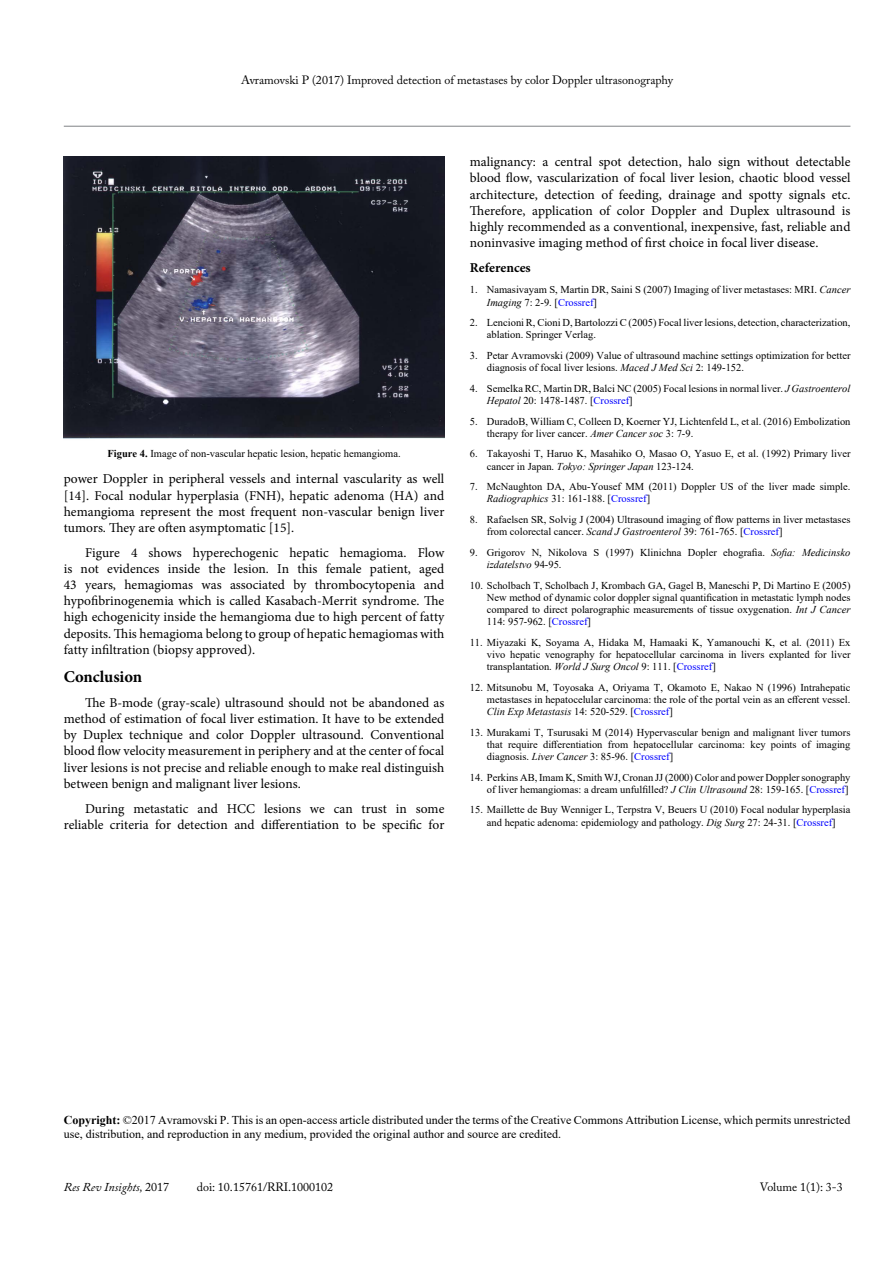
<style>
.page{position:relative;width:893px;height:1263px;background:#fff}
.page>*{position:absolute;margin:0;border:0;box-sizing:border-box;transform-origin:0 0}
.t1{font:700 16.5px "Minion Pro";letter-spacing:-.01em;color:#000}
.t2{font:13.5px/16.2px "Minion Pro";color:#000;text-align:justify}
.t3{font:700 13.5px "Minion Pro";color:#000}
.t4{font:12px/14.4px "Times New Roman";color:#000}
.t5{font:12px "Adobe Caslon Pro";color:#000}
.t6{font:italic 12px "Adobe Caslon Pro";color:#000}
.t7{font:10.5px/12.1px "Times New Roman";color:#000}
.s1{font-weight:700}
.s2{font-style:italic}
.s3{color:#00f}
.s4{font-style:normal}
</style>
<div class="page">
<hr style="left:64px;top:126px;width:786px;height:1px;background:#808285">
<img style="left:64px;top:156px;width:380px;height:283px">
<p class="t5" style="left:241px;top:73px;width:433px">Avramovski P (2017) Improved detection of metastases by color Doppler ultrasonography</p>
<p class="t7" style="left:108px;top:447px;width:295px"><span class="s1">Figure 4.</span> Image of non-vascular hepatic lesion, hepatic hemangioma.</p>
<p class="t2" style="left:64px;top:471px;width:382px">power Doppler in peripheral vessels and internal vascularity as well [14]. Focal nodular hyperplasia (FNH), hepatic adenoma (HA) and hemangioma represent the most frequent non-vascular benign liver tumors. They are often asymptomatic [15].</p>
<p class="t2" style="left:64px;top:544px;width:382px;text-indent:21px">Figure 4 shows hyperechogenic hepatic hemagioma. Flow is not evidences inside the lesion. In this female patient, aged 43 years, hemagiomas was associated by thrombocytopenia and hypofibrinogenemia which is called Kasabach-Merrit syndrome. The high echogenicity inside the hemangioma due to high percent of fatty deposits. This hemagioma belong to group of hepatic hemagiomas with fatty infiltration (biopsy approved).</p>
<h1 class="t1" style="left:64px;top:665px;width:80px">Conclusion</h1>
<p class="t2" style="left:64px;top:694px;width:382px;text-indent:21px">The B-mode (gray-scale) ultrasound should not be abandoned as method of estimation of focal liver estimation. It have to be extended by Duplex technique and color Doppler ultrasound. Conventional blood flow velocity measurement in periphery and at the center of focal liver lesions is not precise and reliable enough to make real distinguish between benign and malignant liver lesions.</p>
<p class="t2" style="left:64px;top:800px;width:382px;text-align:right">During metastatic and HCC lesions we can trust in some reliable criteria for detection and differentiation to be specific for</p>
<p class="t2" style="left:470px;top:154px;width:382px">malignancy: a central spot detection, halo sign without detectable blood flow, vascularization of focal liver lesion, chaotic blood vessel architecture, detection of feeding, drainage and spotty signals etc.<br>Therefore, application of color Doppler and Duplex ultrasound is highly recommended as a conventional, inexpensive, fast, reliable and noninvasive imaging method of first choice in focal liver disease.</p>
<p class="t3" style="left:470px;top:258px;width:62px">References</p>
<p class="t7" style="left:487px;top:283px;width:365px;line-height:12.6px;text-indent:-17px">1. Namasivayam S, Martin DR, Saini S (2007) Imaging of liver metastases: MRI. <span class="s2">Cancer<br>Imaging</span> 7: 2-9. [<span class="s3">Crossref</span>]</p>
<p class="t7" style="left:487px;top:316px;width:365px;text-indent:-17px">2. Lencioni R, Cioni D, Bartolozzi C (2005) Focal liver lesions, detection, characterization, ablation. Springer Verlag.</p>
<p class="t7" style="left:487px;top:349px;width:365px;text-indent:-17px">3. Petar Avramovski (2009) Value of ultrasound machine settings optimization for better diagnosis of focal liver lesions. <span class="s2">Maced J Med Sci</span> 2: 149-152.</p>
<p class="t7" style="left:487px;top:382px;width:365px;text-indent:-17px">4. Semelka RC, Martin DR, Balci NC (2005) Focal lesions in normal liver. <span class="s2">J Gastroenterol<br>Hepatol</span> 20: 1478-1487. [<span class="s3">Crossref</span>]</p>
<p class="t7" style="left:487px;top:415px;width:365px;text-indent:-17px">5. DuradoB, William C, Colleen D, Koerner YJ, Lichtenfeld L, et al. (2016) Embolization therapy for liver cancer. <span class="s2">Amer Cancer soc</span> 3: 7-9.</p>
<p class="t7" style="left:487px;top:447px;width:365px;text-indent:-17px">6. Takayoshi T, Haruo K, Masahiko O, Masao O, Yasuo E, et al. (1992) Primary liver cancer in Japan. <span class="s2">Tokyo: Springer Japan</span> 123-124.</p>
<p class="t7" style="left:487px;top:480px;width:365px;text-indent:-17px">7. McNaughton DA, Abu-Yousef MM (2011) Doppler US of the liver made simple.<br><span class="s2">Radiographics</span> 31: 161-188. [<span class="s3">Crossref</span>]</p>
<p class="t7" style="left:487px;top:513px;width:365px;text-indent:-17px">8. Rafaelsen SR, Solvig J (2004) Ultrasound imaging of flow patterns in liver metastases from colorectal cancer. <span class="s2">Scand J Gastroenterol</span> 39: 761-765. [<span class="s3">Crossref</span>]</p>
<p class="t7" style="left:487px;top:546px;width:365px;text-indent:-17px">9. Grigorov N, Nikolova S (1997) Klinichna Dopler ehografia. <span class="s2">Sofia: Medicinsko izdatelstvo</span> 94-95.</p>
<p class="t7" style="left:487px;top:579px;width:365px;text-align:justify;text-indent:-17px">10. Scholbach T, Scholbach J, Krombach GA, Gagel B, Maneschi P, Di Martino E (2005)<br>New method of dynamic color doppler signal quantification in metastatic lymph nodes compared to direct polarographic measurements of tissue oxygenation. <span class="s2">Int J Cancer </span>114: 957-962. [<span class="s3">Crossref</span>]</p>
<p class="t7" style="left:487px;top:636px;width:365px;text-align:justify;text-indent:-17px">11. Miyazaki K, Soyama A, Hidaka M, Hamaaki K, Yamanouchi K, et al. (2011) Ex vivo hepatic venography for hepatocellular carcinoma in livers explanted for liver transplantation. <span class="s2">World J Surg Oncol</span> 9: 111. [<span class="s3">Crossref</span>]</p>
<p class="t7" style="left:487px;top:681px;width:365px;text-align:justify;text-indent:-17px">12. Mitsunobu M, Toyosaka A, Oriyama T, Okamoto E, Nakao N (1996) Intrahepatic metastases in hepatocelular carcinoma: the role of the portal vein as an efferent vessel.<br><span class="s2">Clin Exp Metastasis</span> 14: 520-529. [<span class="s3">Crossref</span>]</p>
<p class="t7" style="left:487px;top:726px;width:365px;text-align:justify;text-indent:-17px">13. Murakami T, Tsurusaki M (2014) Hypervascular benign and malignant liver tumors that require differentiation from hepatocellular carcinoma: key points of imaging diagnosis. <span class="s2">Liver Cancer</span> 3: 85-96. [<span class="s3">Crossref</span>]</p>
<p class="t7" style="left:470px;top:771px;width:382px;text-align:right">14. Perkins AB, Imam K, Smith WJ, Cronan JJ (2000) Color and power Doppler sonography of liver hemangiomas: a dream unfulfilled? <span class="s2">J Clin Ultrasound</span> 28: 159-165. [<span class="s3">Crossref</span>]</p>
<p class="t7" style="left:470px;top:803px;width:382px;line-height:12.6px;text-align:center">15. Maillette de Buy Wenniger L, Terpstra V, Beuers U (2010) Focal nodular hyperplasia and hepatic adenoma: epidemiology and pathology. <span class="s2">Dig Surg</span> 27: 24-31. [<span class="s3">Crossref</span>]</p>
<p class="t4" style="left:64px;top:1112px;width:788px"><span class="s1">Copyright:</span> ©2017 Avramovski P. This is an open-access article distributed under the terms of the Creative Commons Attribution License, which permits unrestricted use, distribution, and reproduction in any medium, provided the original author and source are credited.</p>
<p class="t6" style="left:64px;top:1180px;width:107px">Res Rev Insights, <span class="s4">2017</span></p>
<p class="t5" style="left:197px;top:1180px;width:138px">doi: 10.15761/RRI.1000102</p>
<p class="t5" style="left:760px;top:1180px;width:84px">Volume 1(1): 3-3</p>
</div>
